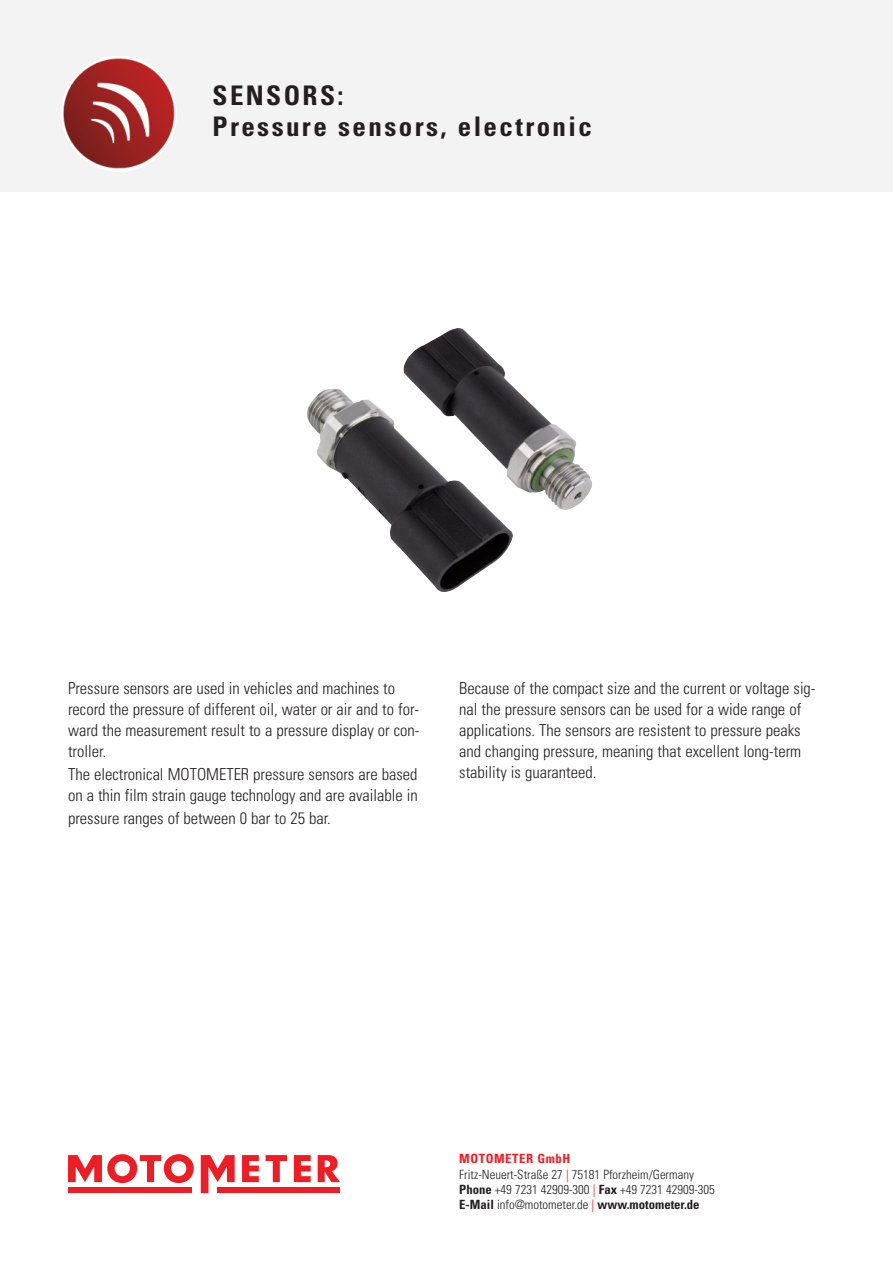
<style>
.page{position:relative;width:893px;height:1263px;background:#fff}
.page>*{position:absolute;margin:0;border:0;box-sizing:border-box;transform-origin:0 0}
.t1{font:700 condensed 27px/31.5px "Univers LT";letter-spacing:.09em;color:#231f20}
.t2{font:300 condensed 16.5px/21px "Univers LT";color:#231f20}
.t3{font:300 condensed 12.75px/15.3px "Univers LT";color:#231f20}
.s1{font-weight:700;color:#ee1d23}
.s2{color:#ee1d23}
.s3{font-weight:700}
</style>
<div class="page">
<div style="left:0;top:0;width:893px;height:191px;background:#f3f3f3"></div>
<div style="left:68px;top:1187px;width:124px;height:6px;background:#ee1d23"></div>
<div style="left:218px;top:1187px;width:122px;height:6px;background:#ee1d23"></div>
<svg style="left:201px;top:1155px;width:34px;height:38px"></svg>
<svg style="left:68px;top:1154px;width:126px;height:29px"></svg>
<svg style="left:242px;top:1155px;width:17px;height:27px"></svg>
<svg style="left:266px;top:1155px;width:21px;height:27px"></svg>
<svg style="left:294px;top:1155px;width:17px;height:27px"></svg>
<svg style="left:318px;top:1155px;width:22px;height:27px"></svg>
<img style="left:307px;top:328px;width:285px;height:264px">
<img style="left:61px;top:56px;width:116px;height:116px;border-radius:50%">
<h1 class="t1" style="left:213px;top:79px;width:381px">SENSORS:<br>Pressure sensors, electronic</h1>
<p class="t2" style="left:68px;top:678px;width:353px">Pressure sensors are used in vehicles and machines to record the pressure of different oil, water or air and to for&shy;ward the measurement result to a pressure display or con&shy;troller.</p>
<p class="t2" style="left:68px;top:764px;width:351px">The electronical MOTOMETER pressure sensors are based on a thin film strain gauge technology and are available in</p>
<p class="t2" style="left:68px;top:808px;width:264px">pressure ranges of between 0 bar to 25 bar.</p>
<p class="t2" style="left:459px;top:678px;width:358px">Because of the compact size and the current or voltage sig&shy;nal the pressure sensors can be used for a wide range of applications. The sensors are resistent to pressure peaks and changing pressure, meaning that excellent long-term stability is guaranteed.</p>
<p class="t3" style="left:459px;top:1151px;width:257px"><span class="s1">MOTOMETER GmbH<br></span>Fritz-Neuert-Straße 27 <span class="s2">|</span> 75181 Pforzheim/Germany <span class="s3">Phone</span> +49 7231 42909-300 <span class="s2">|</span> <span class="s3">Fax</span> +49 7231 42909-305<br><span class="s3">E-Mail</span> info@motometer.de <span class="s2">|</span> <span class="s3">www.motometer.de</span></p>
</div>
